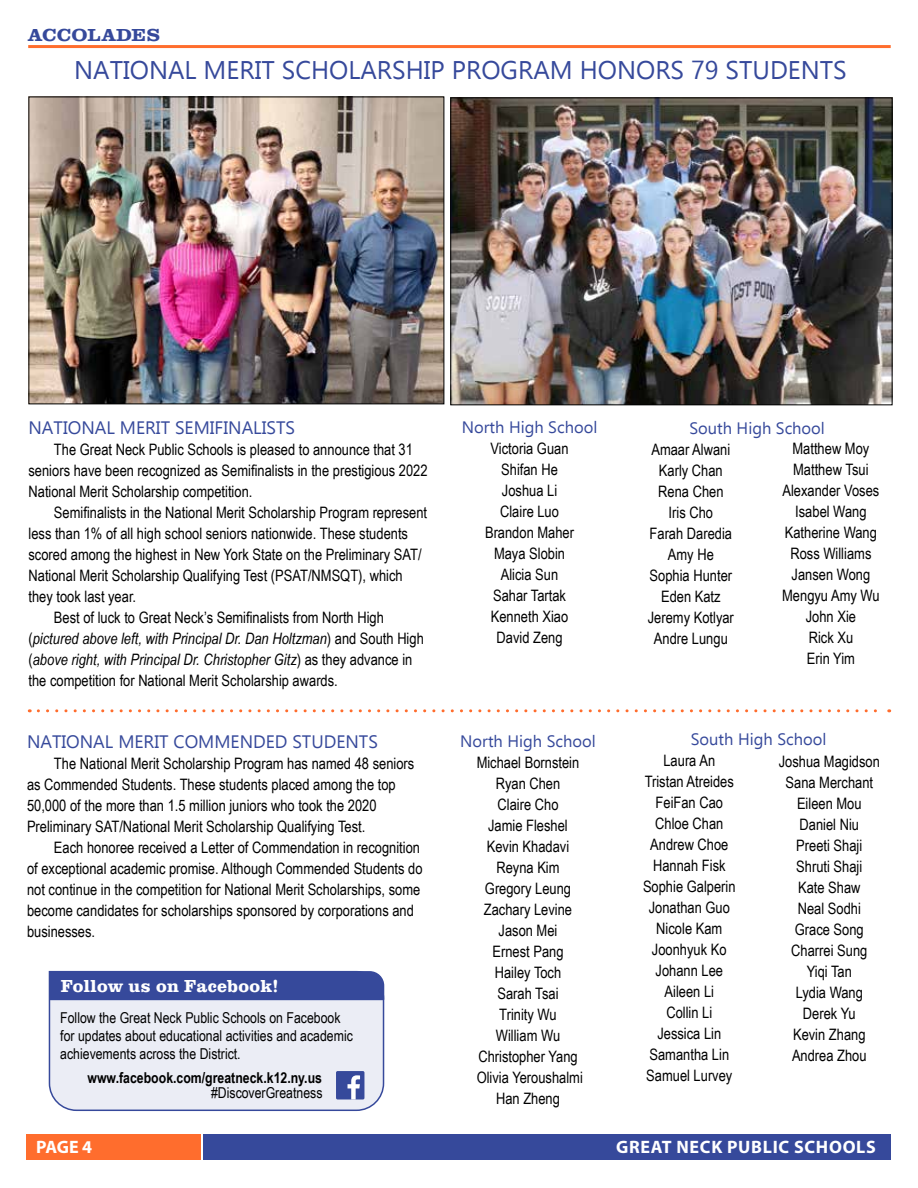
<style>
.page{position:relative;width:918px;height:1188px;background:#fff}
.page>*{position:absolute;margin:0;border:0;box-sizing:border-box;transform-origin:0 0}
.t1{font:25.5px "Ebrima";color:#36499b}
.t2{font:18px "Ebrima";color:#36499b}
.t3{font:700 18px "Myriad Pro";letter-spacing:.04em;color:#fff}
.t4{font:700 18px "Clarendon URW";letter-spacing:.02em;color:#fff}
.t5{font:700 18px "Clarendon URW Ext Wid";letter-spacing:.01em;color:#36499b}
.t6{font:16.5px "Ebrima";color:#36499b}
.t7{font:15.75px/21px "Arial Narrow";color:#000;text-align:center}
.t8{font:italic 15.75px "Arial Narrow";color:#000}
.t9{font:15px/18px "Arial Narrow";color:#000}
.t10{font:700 15px "Arial Narrow";color:#000}
.s1{font-style:normal}
</style>
<div class="page">
<div style="left:26px;top:1134px;width:175px;height:26px;background:#ff6d2d"></div>
<div style="left:204px;top:1134px;width:687px;height:26px;background:#36499b"></div>
<hr style="left:28px;top:45px;width:863px;height:3px;background:#ff6d2d">
<img style="left:30px;top:99px;width:412px;height:303px">
<div style="left:28px;top:97px;width:416px;height:307px;border:1px solid #000"></div>
<svg style="left:38px;top:709px;width:852px;height:3px"></svg>
<img style="left:452px;top:100px;width:438px;height:303px">
<div style="left:450px;top:98px;width:442px;height:307px;border:1px solid #000"></div>
<div style="left:48px;top:971px;width:337px;height:140px;background:#ebedf5"></div>
<div style="left:336px;top:1071px;width:28px;height:29px;background:#36499b;border-radius:2px"></div>
<svg style="left:348px;top:1075px;width:12px;height:25px"></svg>
<svg style="left:49px;top:970px;width:336px;height:31px;background:#4153a0"></svg>
<p class="t5" style="left:28px;top:24px;width:133px">ACCOLADES</p>
<h1 class="t1" style="left:74px;top:51px;width:774px">NATIONAL MERIT SCHOLARSHIP PROGRAM HONORS 79 STUDENTS</h1>
<p class="t2" style="left:28px;top:414px;width:268px">NATIONAL MERIT SEMIFINALISTS</p>
<p class="t7" style="left:28px;top:438px;width:401px;text-align:left;text-indent:25px">The Great Neck Public Schools is pleased to announce that 31 seniors have been recognized as Semifinalists in the prestigious 2022<br>National Merit Scholarship competition.</p>
<p class="t7" style="left:54px;top:501px;width:375px">Semifinalists in the National Merit Scholarship Program represent</p>
<p class="t7" style="left:28px;top:522px;width:381px">less than 1% of all high school seniors nationwide. These students</p>
<p class="t7" style="left:28px;top:543px;width:395px">scored among the highest in New York State on the Preliminary SAT/</p>
<p class="t7" style="left:28px;top:564px;width:376px">National Merit Scholarship Qualifying Test (PSAT/NMSQT), which</p>
<p class="t7" style="left:28px;top:585px;width:109px">they took last year.</p>
<p class="t7" style="left:54px;top:606px;width:331px">Best of luck to Great Neck’s Semifinalists from North High</p>
<p class="t8" style="left:28px;top:628px;width:397px"><span class="s1">(</span>pictured above left, with Principal Dr. Dan Holtzman<span class="s1">) and South High</span></p>
<p class="t8" style="left:28px;top:649px;width:385px"><span class="s1">(</span>above right, with Principal Dr. Christopher Gitz<span class="s1">) as they advance in</span></p>
<p class="t7" style="left:28px;top:669px;width:311px">the competition for National Merit Scholarship awards.</p>
<p class="t2" style="left:27px;top:728px;width:352px">NATIONAL MERIT COMMENDED STUDENTS</p>
<p class="t7" style="left:27px;top:752px;width:389px;text-align:left;text-indent:27px">The National Merit Scholarship Program has named 48 seniors as Commended Students. These students placed among the top 50,000 of the more than 1.5 million juniors who took the 2020<br>Preliminary SAT/National Merit Scholarship Qualifying Test.</p>
<p class="t7" style="left:27px;top:836px;width:397px;text-align:left;text-indent:27px">Each honoree received a Letter of Commendation in recognition of exceptional academic promise. Although Commended Students do not continue in the competition for National Merit Scholarships, some become candidates for scholarships sponsored by corporations and businesses.</p>
<p class="t4" style="left:61px;top:972px;width:219px">Follow us on Facebook!</p>
<p class="t9" style="left:60px;top:1008px;width:294px">Follow the Great Neck Public Schools on Facebook for updates about educational activities and academic achievements across the District.</p>
<p class="t10" style="left:88px;top:1066px;width:236px">www.facebook.com/greatneck.k12.ny.us</p>
<p class="t9" style="left:211px;top:1084px;width:113px">#DiscoverGreatness</p>
<p class="t3" style="left:36px;top:1136px;width:58px">PAGE 4</p>
<p class="t6" style="left:462px;top:415px;width:137px">North High School</p>
<p class="t7" style="left:485px;top:437px;width:91px">Victoria Guan<br>Shifan He<br>Joshua Li<br>Claire Luo<br>Brandon Maher<br>Maya Slobin<br>Alicia Sun<br>Sahar Tartak<br>Kenneth Xiao<br>David Zeng</p>
<p class="t7" style="left:648px;top:438px;width:88px">Amaar Alwani<br>Karly Chan<br>Rena Chen<br>Iris Cho<br>Farah Daredia<br>Amy He<br>Sophia Hunter<br>Eden Katz<br>Jeremy Kotlyar<br>Andre Lungu</p>
<p class="t6" style="left:689px;top:415px;width:137px">South High School</p>
<p class="t7" style="left:782px;top:437px;width:99px">Matthew Moy<br>Matthew Tsui<br>Alexander Voses<br>Isabel Wang<br>Katherine Wang<br>Ross Williams<br>Jansen Wong<br>Mengyu Amy Wu<br>John Xie<br>Rick Xu<br>Erin Yim</p>
<p class="t6" style="left:691px;top:727px;width:137px">South High School</p>
<p class="t7" style="left:779px;top:750px;width:103px">Joshua Magidson<br>Sana Merchant<br>Eileen Mou<br>Daniel Niu<br>Preeti Shaji<br>Shruti Shaji<br>Kate Shaw<br>Neal Sodhi<br>Grace Song<br>Charrei Sung<br>Yiqi Tan<br>Lydia Wang<br>Derek Yu<br>Kevin Zhang<br>Andrea Zhou</p>
<p class="t6" style="left:460px;top:729px;width:137px">North High School</p>
<p class="t7" style="left:477px;top:751px;width:108px">Michael Bornstein<br>Ryan Chen<br>Claire Cho<br>Jamie Fleshel<br>Kevin Khadavi<br>Reyna Kim<br>Gregory Leung<br>Zachary Levine<br>Jason Mei<br>Ernest Pang<br>Hailey Toch<br>Sarah Tsai<br>Trinity Wu<br>William Wu<br>Christopher Yang<br>Olivia Yeroushalmi<br>Han Zheng</p>
<p class="t7" style="left:643px;top:750px;width:94px">Laura An<br>Tristan Atreides<br>FeiFan Cao<br>Chloe Chan<br>Andrew Choe<br>Hannah Fisk<br>Sophie Galperin<br>Jonathan Guo<br>Nicole Kam<br>Joonhyuk Ko<br>Johann Lee<br>Aileen Li<br>Collin Li<br>Jessica Lin<br>Samantha Lin<br>Samuel Lurvey</p>
<p class="t3" style="left:616px;top:1136px;width:261px">GREAT NECK PUBLIC SCHOOLS</p>
</div>
